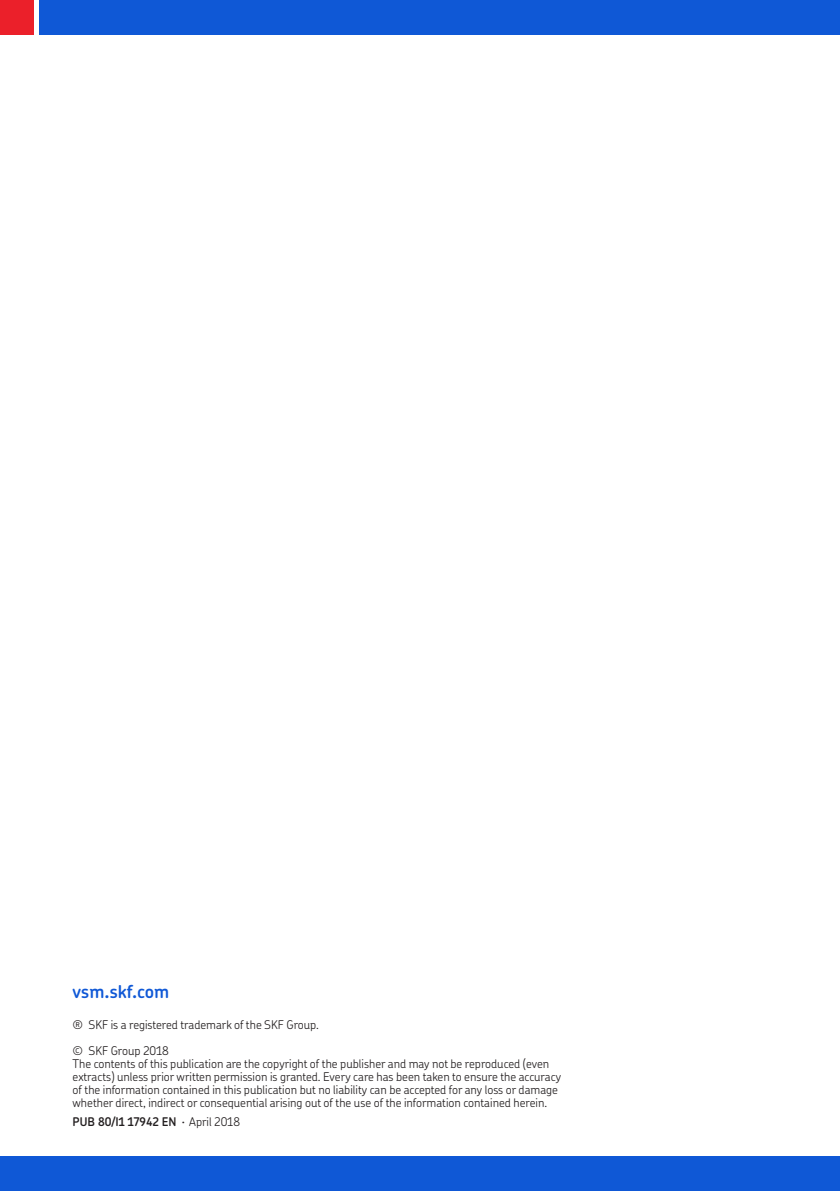
<style>
.page{position:relative;width:840px;height:1191px;background:#fff}
.page>*{position:absolute;margin:0;border:0;box-sizing:border-box;transform-origin:0 0}
.t1{font:600 18px "SKF Chevin OT";color:#0f58d6}
.t2{font:300 12px/13px "SKF Chevin OT";color:#231f20}
.t3{font:600 12px "SKF Chevin OT";color:#231f20}
.s1{font-weight:300}
</style>
<div class="page">
<div style="left:0;top:0;width:839px;height:34px;background:#0f58d6"></div>
<div style="left:0;top:1157px;width:839px;height:34px;background:#0f58d6"></div>
<div style="left:0;top:0;width:34px;height:34px;background:#eb202a"></div>
<hr style="left:34px;top:0;width:4px;height:34px;background:#fff">
<h1 class="t1" style="left:73px;top:975px;width:98px">vsm.skf.com</h1>
<p class="t2" style="left:73px;top:1010px;width:248px;line-height:25.8px">® SKF is a registered trademark of the SKF Group. © SKF Group 2018</p>
<p class="t2" style="left:73px;top:1055px;width:489px">The contents of this publication are the copyright of the publisher and may not be reproduced (even extracts) unless prior written permission is granted. Every care has been taken to ensure the accuracy of the information contained in this publication but no liability can be accepted for any loss or damage whether direct, indirect or consequential arising out of the use of the information contained herein.</p>
<p class="t3" style="left:73px;top:1110px;width:169px">PUB 80/I1 17942 EN <span class="s1">· April 2018</span></p>
</div>
